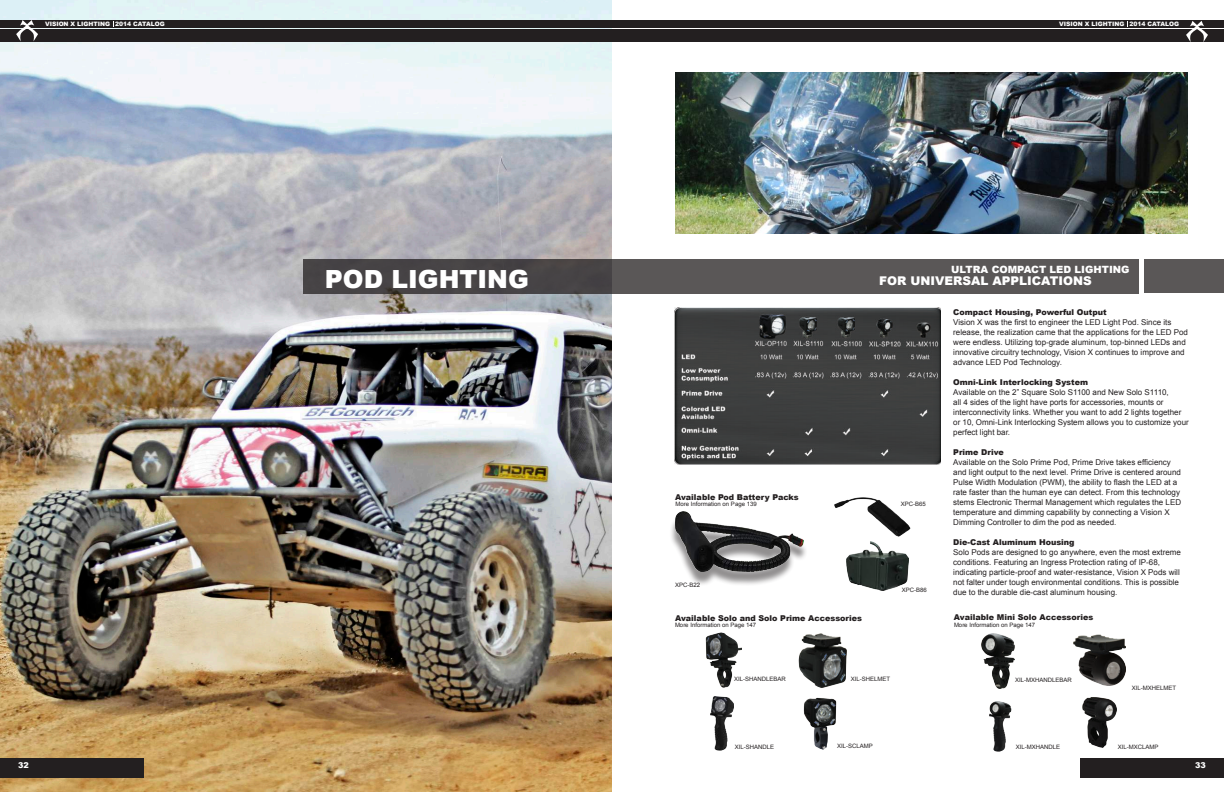
<style>
.page{position:relative;width:1224px;height:792px;background:#fff}
.page>*{position:absolute;margin:0;border:0;box-sizing:border-box;transform-origin:0 0}
.t1{font:900 25px "Arial";color:#fff}
.t2{font:900 12px "Arial";color:#fff}
.t3{font:900 10px "Arial";color:#fff}
.t4{font:8px/10px "Arial";color:#231f20}
.t5{font:900 8px "Arial";color:#231f20}
.t6{font:900 8px "Arial";color:#fff}
.t7{font:6px "Arial";color:#231f20}
.t8{font:900 6px "Arial";color:#fdfdfd}
</style>
<div class="page">
<img style="left:0;top:0;width:612px;height:792px">
<img style="left:675px;top:72px;width:513px;height:162px">
<div style="left:303px;top:259px;width:836px;height:34px;background:linear-gradient(to right,#454244,#605e5d)"></div>
<div style="left:1144px;top:260px;width:80px;height:33px;background:#5a5757"></div>
<img style="left:675px;top:308px;width:266px;height:157px">
<img style="left:803px;top:697px;width:34px;height:53px">
<img style="left:711px;top:697px;width:22px;height:54px">
<img style="left:798px;top:633px;width:49px;height:55px">
<img style="left:705px;top:633px;width:36px;height:55px">
<img style="left:1083px;top:697px;width:33px;height:51px">
<img style="left:989px;top:701px;width:23px;height:51px">
<img style="left:1074px;top:634px;width:51px;height:51px">
<img style="left:982px;top:634px;width:33px;height:55px">
<div style="left:670px;top:516px;width:138px;height:71px;background:#231f20;opacity:.5"></div>
<img style="left:675px;top:511px;width:128px;height:61px">
<img style="left:834px;top:497px;width:77px;height:40px">
<img style="left:847px;top:541px;width:62px;height:50px">
<div style="left:0;top:20px;width:1224px;height:8px;background:#231f20"></div>
<div style="left:0;top:29px;width:1224px;height:12px;background:#231f20"></div>
<svg style="left:16px;top:20px;width:22px;height:22px"></svg>
<div style="left:1080px;top:758px;width:144px;height:20px;background:#231f20"></div>
<svg style="left:1186px;top:21px;width:22px;height:21px"></svg>
<div style="left:0;top:758px;width:144px;height:20px;background:#231f20"></div>
<p class="t8" style="left:45px;top:20px;width:121px">VISION X LIGHTING 2014 CATALOG</p>
<p class="t8" style="left:1059px;top:20px;width:121px">VISION X LIGHTING 2014 CATALOG</p>
<p class="t6" style="left:18px;top:760px;width:12px">32</p>
<h1 class="t1" style="left:325px;top:261px;width:206px">POD LIGHTING</h1>
<p class="t5" style="left:675px;top:491px;width:125px">Available Pod Battery Packs</p>
<p class="t7" style="left:676px;top:500px;width:83px">More Information on Page 139</p>
<p class="t7" style="left:675px;top:581px;width:27px">XPC-B22</p>
<p class="t3" style="left:951px;top:262px;width:180px">ULTRA COMPACT LED LIGHTING</p>
<h2 class="t2" style="left:879px;top:272px;width:214px">FOR UNIVERSAL APPLICATIONS</h2>
<p class="t7" style="left:901px;top:500px;width:27px">XPC-B65</p>
<p class="t7" style="left:902px;top:586px;width:27px">XPC-B86</p>
<p class="t5" style="left:953px;top:307px;width:155px">Compact Housing, Powerful Output</p>
<p class="t4" style="left:953px;top:318px;width:236px">Vision X was the first to engineer the LED Light Pod. Since its release, the realization came that the applications for the LED Pod were endless. Utilizing top-grade aluminum, top-binned LEDs and innovative circuitry technology, Vision X continues to improve and advance LED Pod Technology.</p>
<p class="t5" style="left:953px;top:377px;width:136px">Omni-Link Interlocking System</p>
<p class="t4" style="left:953px;top:388px;width:237px">Available on the 2” Square Solo S1100 and New Solo S1110,<br>all 4 sides of the light have ports for accessories, mounts or interconnectivity links. Whether you want to add 2 lights together or 10, Omni-Link Interlocking System allows you to customize your perfect light bar.</p>
<p class="t5" style="left:953px;top:447px;width:52px">Prime Drive</p>
<p class="t4" style="left:953px;top:458px;width:229px">Available on the Solo Prime Pod, Prime Drive takes efficiency and light output to the next level. Prime Drive is centered around Pulse Width Modulation (PWM), the ability to flash the LED at a rate faster than the human eye can detect. From this technology stems Electronic Thermal Management which regulates the LED temperature and dimming capability by connecting a Vision X Dimming Controller to dim the pod as needed.</p>
<p class="t5" style="left:953px;top:537px;width:123px">Die-Cast Aluminum Housing</p>
<p class="t4" style="left:953px;top:548px;width:229px">Solo Pods are designed to go anywhere, even the most extreme conditions. Featuring an Ingress Protection rating of IP-68, indicating particle-proof and water-resistance, Vision X Pods will not falter under tough environmental conditions. This is possible due to the durable die-cast aluminum housing.</p>
<p class="t5" style="left:675px;top:612px;width:189px">Available Solo and Solo Prime Accessories</p>
<p class="t5" style="left:954px;top:611px;width:141px">Available Mini Solo Accessories</p>
<p class="t7" style="left:675px;top:621px;width:83px">More Information on Page 147</p>
<p class="t7" style="left:954px;top:621px;width:83px">More Information on Page 147</p>
<p class="t7" style="left:734px;top:675px;width:53px">XIL-SHANDLEBAR</p>
<p class="t7" style="left:851px;top:675px;width:41px">XIL-SHELMET</p>
<p class="t7" style="left:735px;top:743px;width:41px">XIL-SHANDLE</p>
<p class="t7" style="left:837px;top:742px;width:37px">XIL-SCLAMP</p>
<p class="t7" style="left:1015px;top:676px;width:58px">XIL-MXHANDLEBAR</p>
<p class="t7" style="left:1132px;top:684px;width:46px">XIL-MXHELMET</p>
<p class="t7" style="left:1016px;top:743px;width:46px">XIL-MXHANDLE</p>
<p class="t7" style="left:1118px;top:743px;width:42px">XIL-MXCLAMP</p>
<p class="t6" style="left:1195px;top:760px;width:12px">33</p>
</div>
